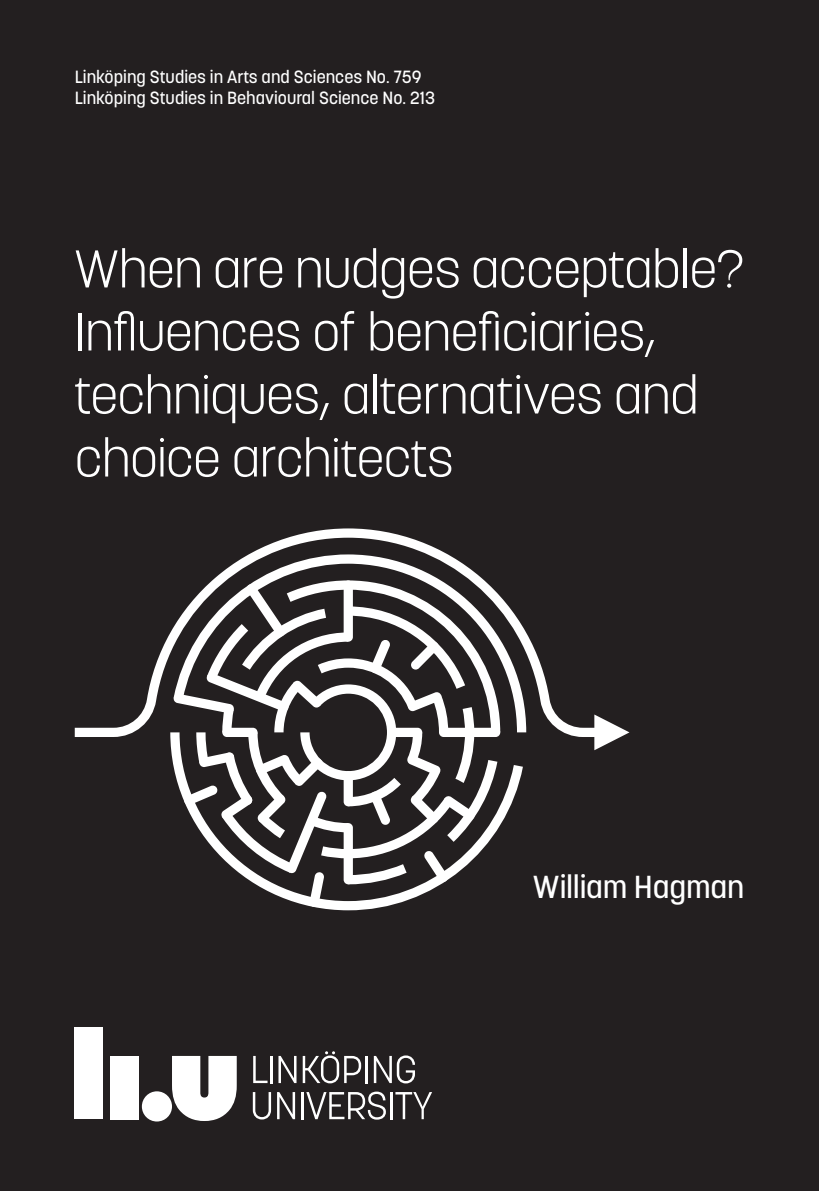
<style>
.page{position:relative;width:819px;height:1191px;background:#231f20}
.page>*{position:absolute;margin:0;border:0;box-sizing:border-box;transform-origin:0 0}
.t1{font:300 52.5px/63px "Korolev Li U";letter-spacing:-.01em;color:#fff}
.t2{font:500 31.5px "Korolev Li U";letter-spacing:-.01em;color:#fff}
.t3{font:500 17.5px/21px "Korolev Li U";color:#fff}
</style>
<div class="page">
<div style="left:110px;top:1056px;width:28px;height:63px;background:#fff"></div>
<div style="left:75px;top:1027px;width:28px;height:92px;background:#fff"></div>
<div style="left:142px;top:1091px;width:30px;height:30px;background:#fff;border-radius:50%"></div>
<svg style="left:172px;top:1056px;width:65px;height:65px"></svg>
<svg style="left:278px;top:1056px;width:18px;height:27px"></svg>
<svg style="left:253px;top:1056px;width:14px;height:27px"></svg>
<hr style="left:270px;top:1056px;width:3px;height:27px;background:#fff">
<hr style="left:365px;top:1056px;width:3px;height:27px;background:#fff">
<svg style="left:374px;top:1055px;width:41px;height:28px"></svg>
<svg style="left:303px;top:1051px;width:58px;height:32px"></svg>
<svg style="left:277px;top:1092px;width:18px;height:27px"></svg>
<svg style="left:253px;top:1092px;width:18px;height:27px"></svg>
<hr style="left:301px;top:1092px;width:2px;height:27px;background:#fff">
<hr style="left:390px;top:1092px;width:3px;height:27px;background:#fff">
<svg style="left:306px;top:1091px;width:80px;height:28px"></svg>
<svg style="left:395px;top:1092px;width:37px;height:27px"></svg>
<svg style="left:170px;top:737px;width:353px;height:173px"></svg>
<svg style="left:196px;top:737px;width:304px;height:147px"></svg>
<svg style="left:75px;top:528px;width:519px;height:209px"></svg>
<svg style="left:594px;top:714px;width:35px;height:36px"></svg>
<p class="t3" style="left:75px;top:66px;width:362px">Linköping Studies in Arts and Sciences No. 759<br>Linköping Studies in Behavioural Science No. 213</p>
<p class="t1" style="left:75px;top:236px;width:671px">When are nudges acceptable?<br>Influences of beneficiaries, techniques, alternatives and choice architects</p>
<p class="t2" style="left:533px;top:865px;width:212px">William Hagman</p>
</div>
